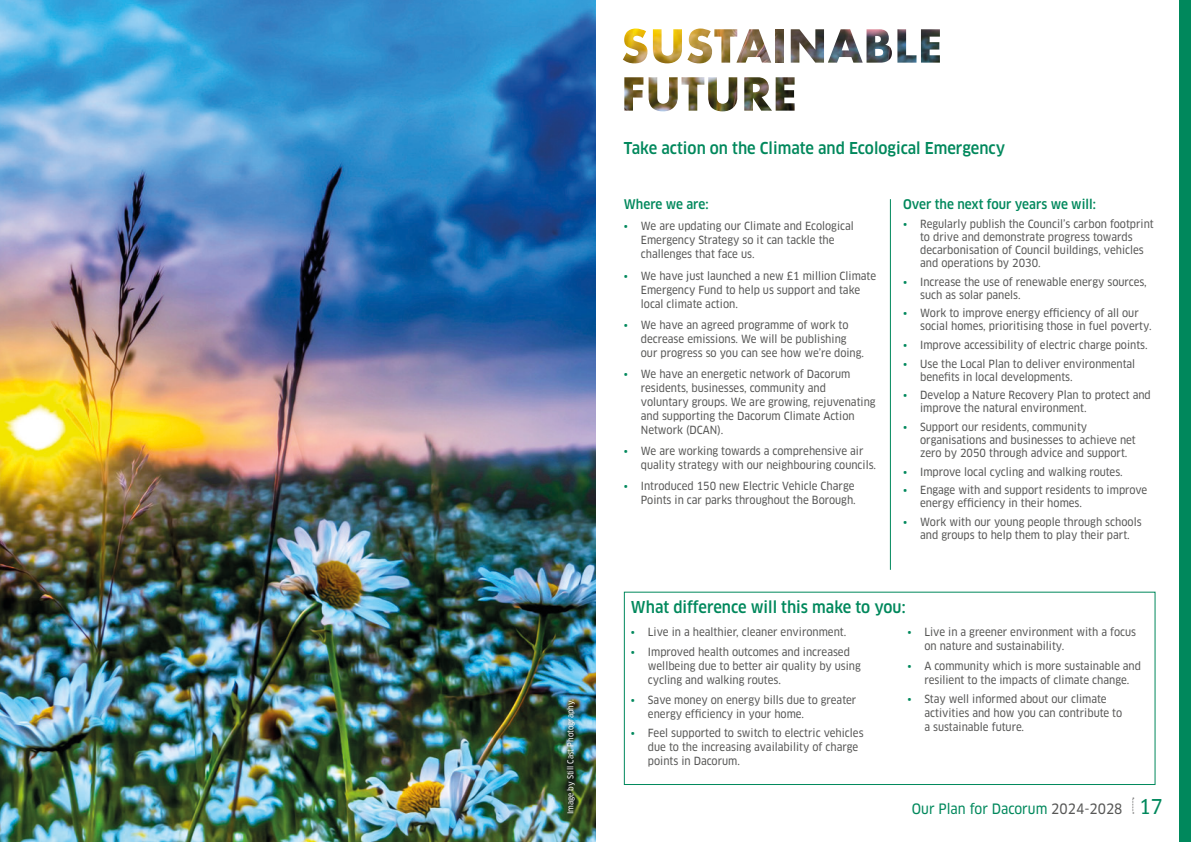
<style>
.page{position:relative;width:1191px;height:842px;background:#fff}
.page>*{position:absolute;margin:0;border:0;box-sizing:border-box;transform-origin:0 0}
.t1{font:500 condensed 16px "Clan OT";color:#00885c}
.t2{font:14px "Clan OT Narrow News";color:#00885c}
.t3{font:500 condensed 13px "Clan OT";color:#00885c}
.t4{font:11px/14px "Clan OT Narrow News";color:#575756}
.t5{font:8px "Clan OT Narrow News";color:#fff}
.s1{color:#00885c}
.s2{color:#575756}
.s3{font-size:20px}
</style>
<div class="page">
<img style="left:0;top:0;width:595px;height:842px">
<svg style="left:1132px;top:798px;width:1px;height:16px"></svg>
<div style="left:1179px;top:0;width:12px;height:842px;background:#00885c"></div>
<div style="left:562px;top:695px;width:17px;height:123px;background:#1d1d1b;opacity:.75"></div>
<div style="left:624px;top:592px;width:531px;height:193px;border:1px solid #00885c"></div>
<hr style="left:890px;top:199px;width:1px;height:371px;background:#00885c">
<img style="left:623px;top:28px;width:317px;height:84px">
<p class="t5" style="left:566px;top:814px;width:117px;rotate:-90deg">Image by Still Cast Photography.</p>
<h1 class="t1" style="left:624px;top:139px;width:383px">Take action on the Climate and Ecological Emergency</h1>
<p class="t3" style="left:624px;top:197px;width:86px">Where we are:</p>
<p class="t4" style="left:641px;top:219px;width:214px;text-indent:-17px"><span class="s1">•</span> We are updating our Climate and Ecological<br>Emergency Strategy so it can tackle the challenges that face us.</p>
<p class="t4" style="left:641px;top:269px;width:237px;text-indent:-17px"><span class="s1">•</span> We have just launched a new £1 million Climate<br>Emergency Fund to help us support and take local climate action.</p>
<p class="t4" style="left:641px;top:318px;width:225px;text-indent:-17px"><span class="s1">•</span> We have an agreed programme of work to decrease emissions. We will be publishing our progress so you can see how we’re doing.</p>
<p class="t4" style="left:641px;top:367px;width:236px;text-indent:-17px"><span class="s1">•</span> We have an energetic network of Dacorum residents, businesses, community and voluntary groups. We are growing, rejuvenating and supporting the Dacorum Climate Action Network (DCAN).</p>
<p class="t4" style="left:641px;top:444px;width:237px;text-indent:-17px"><span class="s1">•</span> We are working towards a comprehensive air quality strategy with our neighbouring councils.</p>
<p class="t4" style="left:624px;top:479px;width:233px;text-align:right"><span class="s1">•</span> Introduced 150 new Electric Vehicle Charge<br>Points in car parks throughout the Borough.</p>
<p class="t3" style="left:903px;top:197px;width:194px">Over the next four years we will:</p>
<p class="t4" style="left:920px;top:218px;width:235px;line-height:13px;text-indent:-17px"><span class="s1">•</span> Regularly publish the Council’s carbon footprint to drive and demonstrate progress towards decarbonisation of Council buildings, vehicles and operations by 2030.</p>
<p class="t4" style="left:920px;top:275px;width:228px;line-height:13px;text-indent:-17px"><span class="s1">•</span> Increase the use of renewable energy sources, such as solar panels.</p>
<p class="t4" style="left:920px;top:307px;width:233px;line-height:13px;text-indent:-17px"><span class="s1">•</span> Work to improve energy efficiency of all our social homes, prioritising those in fuel poverty.</p>
<p class="t4" style="left:903px;top:338px;width:246px"><span class="s1">•</span> Improve accessibility of electric charge points.</p>
<p class="t4" style="left:920px;top:357px;width:217px;line-height:13px;text-indent:-17px"><span class="s1">•</span> Use the Local Plan to deliver environmental benefits in local developments.</p>
<p class="t4" style="left:920px;top:389px;width:232px;line-height:13px;text-indent:-17px"><span class="s1">•</span> Develop a Nature Recovery Plan to protect and improve the natural environment.</p>
<p class="t4" style="left:920px;top:421px;width:217px;line-height:13px;text-indent:-17px"><span class="s1">•</span> Support our residents, community organisations and businesses to achieve net zero by 2050 through advice and support.</p>
<p class="t4" style="left:903px;top:465px;width:221px"><span class="s1">•</span> Improve local cycling and walking routes.</p>
<p class="t4" style="left:920px;top:484px;width:229px;line-height:13px;text-indent:-17px"><span class="s1">•</span> Engage with and support residents to improve energy efficiency in their homes.</p>
<p class="t4" style="left:903px;top:516px;width:240px;line-height:13px;text-align:center"><span class="s1">•</span> Work with our young people through schools and groups to help them to play their part.</p>
<h1 class="t1" style="left:631px;top:598px;width:276px">What difference will this make to you:</h1>
<p class="t4" style="left:631px;top:625px;width:217px"><span class="s1">•</span> Live in a healthier, cleaner environment.</p>
<p class="t4" style="left:648px;top:645px;width:214px;text-indent:-17px"><span class="s1">•</span> Improved health outcomes and increased wellbeing due to better air quality by using cycling and walking routes.</p>
<p class="t4" style="left:648px;top:692px;width:210px;text-indent:-17px"><span class="s1">•</span> Save money on energy bills due to greater energy efficiency in your home.</p>
<p class="t4" style="left:648px;top:726px;width:217px;text-indent:-17px"><span class="s1">•</span> Feel supported to switch to electric vehicles due to the increasing availability of charge points in Dacorum.</p>
<p class="t4" style="left:924px;top:625px;width:213px;text-indent:-17px"><span class="s1">•</span> Live in a greener environment with a focus on nature and sustainability.</p>
<p class="t4" style="left:907px;top:658px;width:235px;text-align:center"><span class="s1">•</span> A community which is more sustainable and resilient to the impacts of climate change.</p>
<p class="t4" style="left:924px;top:692px;width:199px;text-indent:-17px"><span class="s1">•</span> Stay well informed about our climate activities and how you can contribute to a sustainable future.</p>
<p class="t2" style="left:912px;top:800px;width:252px">Our Plan for Dacorum <span class="s2">2024-2028</span> <span class="s3">17</span></p>
</div>
